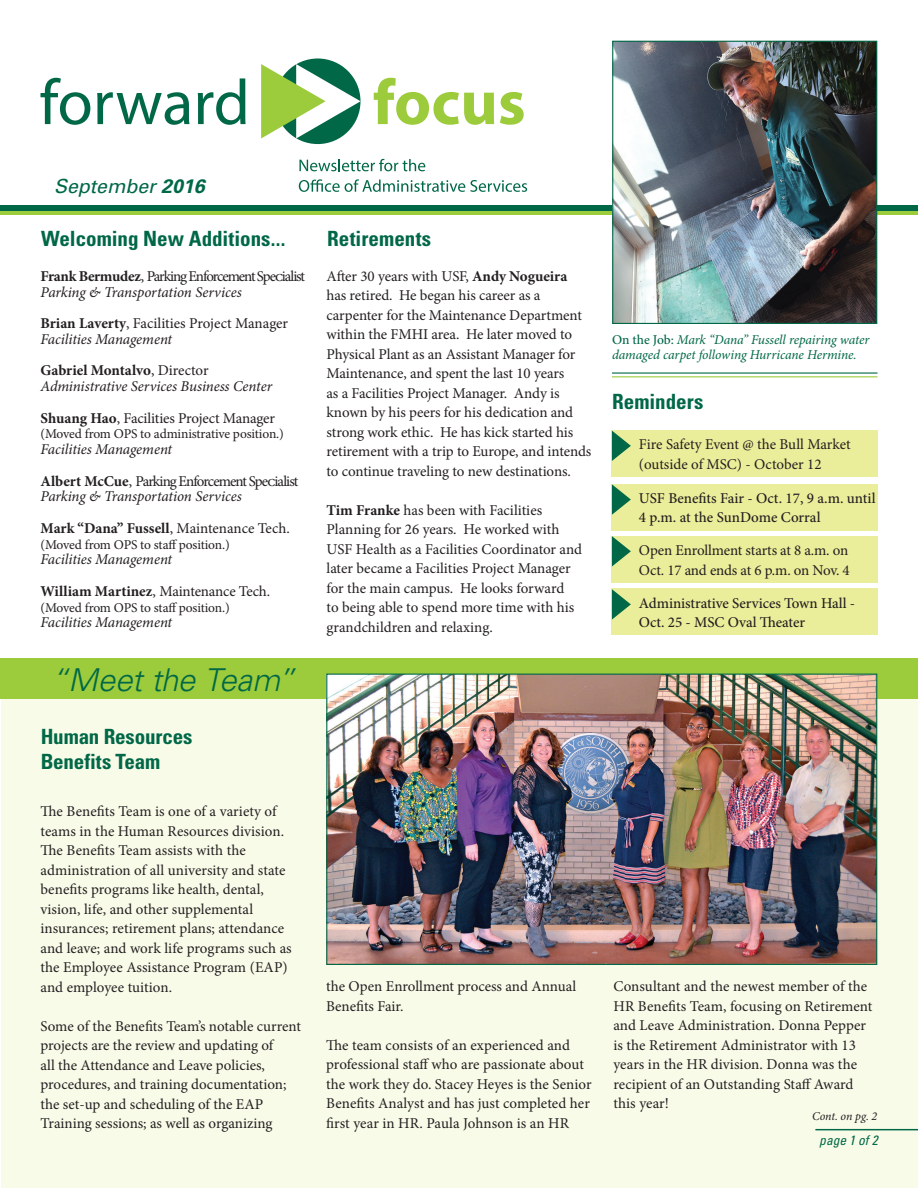
<style>
.page{position:relative;width:918px;height:1188px;background:#fff}
.page>*{position:absolute;margin:0;border:0;box-sizing:border-box;transform-origin:0 0}
.t1{font:italic 300 31.5px "Univers 45";letter-spacing:-.01em;color:#006847}
.t2{font:700 condensed 21px "Univers";color:#006847}
.t3{font:italic 19.5px "Univers 55";color:#006847}
.t4{font:15px/19.5px "Minion Pro";letter-spacing:-.005em;color:#231f20}
.t5{font:italic 15px "Minion Pro";letter-spacing:-.01em;color:#231f20}
.t6{font:500 15px/19.5px "Minion Pro";letter-spacing:-.005em;color:#231f20}
.t7{font:700 15px "Minion Pro";color:#231f20}
.t8{font:15px "Minion Pro";letter-spacing:-.07em;color:#231f20}
.t9{font:15px "Minion Pro";letter-spacing:-.06em;color:#231f20}
.t10{font:13.5px "Minion Pro";letter-spacing:-.015em;color:#231f20}
.t11{font:italic 13.5px/15px "Minion Pro";letter-spacing:-.005em;color:#006847}
.t12{font:italic condensed 13.5px "Univers";color:#006947}
.t13{font:italic 12px "Minion Pro";letter-spacing:-.01em;color:#231f20}
.s1{font-family:"Univers";font-weight:700}
.s2{font-weight:700}
.s3{font-weight:400}
.s4{font-weight:500;font-style:normal}
</style>
<div class="page">
<div style="left:1px;top:661px;width:917px;height:527px;background:#f9fbe9"></div>
<hr style="left:815px;top:1129px;width:103px;height:1px;background:#006847">
<div style="left:0;top:210px;width:918px;height:5px;background:#9ccb3b"></div>
<div style="left:0;top:205px;width:918px;height:6px;background:#006847"></div>
<div style="left:0;top:658px;width:918px;height:41px;background:#9ccb3b"></div>
<svg style="left:40px;top:78px;width:50px;height:47px"></svg>
<svg style="left:97px;top:92px;width:92px;height:33px"></svg>
<svg style="left:198px;top:78px;width:48px;height:47px"></svg>
<svg style="left:374px;top:78px;width:120px;height:47px"></svg>
<svg style="left:500px;top:92px;width:24px;height:33px"></svg>
<div style="left:275px;top:58px;width:86px;height:86px;background:#006847;border-radius:50%"></div>
<svg style="left:261px;top:64px;width:100px;height:74px"></svg>
<svg style="left:299px;top:159px;width:126px;height:12px"></svg>
<svg style="left:299px;top:179px;width:228px;height:13px"></svg>
<img style="left:614px;top:43px;width:261px;height:279px">
<div style="left:612px;top:41px;width:265px;height:283px;border:1px solid #006847"></div>
<img style="left:328px;top:676px;width:547px;height:287px">
<div style="left:326px;top:674px;width:551px;height:291px;border:1px solid #006847"></div>
<hr style="left:612px;top:372px;width:266px;height:2px;background:#006847">
<hr style="left:612px;top:376px;width:266px;height:1px;background:#9ccb3b">
<div style="left:612px;top:430px;width:266px;height:47px;background:#eaed99"></div>
<div style="left:612px;top:484px;width:266px;height:46px;background:#eaed99"></div>
<div style="left:612px;top:589px;width:266px;height:46px;background:#eaed99"></div>
<div style="left:612px;top:536px;width:266px;height:47px;background:#eaed99"></div>
<svg style="left:612px;top:431px;width:19px;height:30px"></svg>
<svg style="left:612px;top:484px;width:19px;height:31px"></svg>
<svg style="left:612px;top:589px;width:19px;height:31px"></svg>
<svg style="left:612px;top:536px;width:19px;height:30px"></svg>
<p class="t3" style="left:54px;top:174px;width:152px">September <span class="s1">2016</span></p>
<p class="t2" style="left:41px;top:226px;width:246px">Welcoming New Additions...</p>
<p class="t8" style="left:40px;top:266px;width:266px"><span class="s2">Frank Bermudez</span>, Parking Enforcement Specialist</p>
<p class="t5" style="left:40px;top:282px;width:203px">Parking &amp; Transportation Services</p>
<p class="t4" style="left:40px;top:314px;width:249px"><span class="s2">Brian Laverty</span>, Facilities Project Manager</p>
<p class="t5" style="left:40px;top:329px;width:133px">Facilities Management</p>
<p class="t7" style="left:40px;top:360px;width:170px">Gabriel Montalvo<span class="s3">, Director</span></p>
<p class="t5" style="left:40px;top:376px;width:233px">Administrative Services Business Center</p>
<p class="t4" style="left:40px;top:408px;width:236px"><span class="s2">Shuang Hao</span>, Facilities Project Manager</p>
<p class="t10" style="left:40px;top:425px;width:245px">(Moved from OPS to administrative position.)</p>
<p class="t5" style="left:40px;top:439px;width:133px">Facilities Management</p>
<p class="t9" style="left:40px;top:471px;width:259px"><span class="s2">Albert McCue</span>, Parking Enforcement Specialist</p>
<p class="t5" style="left:40px;top:486px;width:203px">Parking &amp; Transportation Services</p>
<p class="t7" style="left:40px;top:517px;width:251px">Mark “Dana” Fussell<span class="s3">, Maintenance Tech.</span></p>
<p class="t10" style="left:40px;top:535px;width:191px">(Moved from OPS to staff position.)</p>
<p class="t5" style="left:40px;top:549px;width:133px">Facilities Management</p>
<p class="t4" style="left:40px;top:581px;width:231px"><span class="s2">William Martinez</span>, Maintenance Tech.</p>
<p class="t10" style="left:40px;top:598px;width:191px">(Moved from OPS to staff position.)</p>
<p class="t5" style="left:40px;top:612px;width:133px">Facilities Management</p>
<p class="t1" style="left:51px;top:660px;width:245px">“Meet the Team”</p>
<p class="t2" style="left:41px;top:724px;width:153px">Human Resources</p>
<p class="t2" style="left:41px;top:749px;width:121px">Benefits Team</p>
<p class="t4" style="left:40px;top:802px;width:253px">The Benefits Team is one of a variety of teams in the Human Resources division.<br>The Benefits Team assists with the administration of all university and state benefits programs like health, dental, vision, life, and other supplemental insurances; retirement plans; attendance and leave; and work life programs such as the Employee Assistance Program (EAP) and employee tuition.</p>
<p class="t4" style="left:40px;top:1016px;width:262px">Some of the Benefits Team’s notable current projects are the review and updating of<br>all the Attendance and Leave policies, procedures, and training documentation; the set-up and scheduling of the EAP Training sessions; as well as organizing</p>
<p class="t2" style="left:327px;top:226px;width:106px">Retirements</p>
<p class="t4" style="left:327px;top:266px;width:266px">After 30 years with USF, <span class="s2">Andy Nogueira<br></span>has retired. He began his career as a carpenter for the Maintenance Department within the FMHI area. He later moved to Physical Plant as an Assistant Manager for Maintenance, and spent the last 10 years<br>as a Facilities Project Manager. Andy is known by his peers for his dedication and strong work ethic. He has kick started his retirement with a trip to Europe, and intends to continue traveling to new destinations.</p>
<p class="t4" style="left:327px;top:500px;width:257px"><span class="s2">Tim Franke</span> has been with Facilities Planning for 26 years. He worked with USF Health as a Facilities Coordinator and later became a Facilities Project Manager for the main campus. He looks forward<br>to being able to spend more time with his grandchildren and relaxing.</p>
<p class="t11" style="left:612px;top:332px;width:259px"><span class="s4">On the Job:</span> Mark “Dana” Fussell repairing water damaged carpet following Hurricane Hermine.</p>
<p class="t2" style="left:612px;top:389px;width:93px">Reminders</p>
<p class="t4" style="left:639px;top:435px;width:213px">Fire Safety Event @ the Bull Market (outside of MSC) - October 12</p>
<p class="t6" style="left:639px;top:488px;width:238px">USF Benefits Fair - Oct. 17, 9 a.m. until<br>4 p.m. at the SunDome Corral</p>
<p class="t4" style="left:639px;top:541px;width:211px">Open Enrollment starts at 8 a.m. on</p>
<p class="t4" style="left:639px;top:560px;width:212px">Oct. 17 and ends at 6 p.m. on Nov. 4</p>
<p class="t6" style="left:639px;top:593px;width:218px">Administrative Services Town Hall -</p>
<p class="t6" style="left:639px;top:613px;width:168px">Oct. 25 - MSC Oval Theater</p>
<p class="t4" style="left:326px;top:977px;width:252px">the Open Enrollment process and Annual<br>Benefits Fair.</p>
<p class="t4" style="left:326px;top:1036px;width:267px">The team consists of an experienced and professional staff who are passionate about the work they do. Stacey Heyes is the Senior Benefits Analyst and has just completed her first year in HR. Paula Johnson is an HR</p>
<p class="t4" style="left:613px;top:977px;width:261px">Consultant and the newest member of the HR Benefits Team, focusing on Retirement and Leave Administration. Donna Pepper is the Retirement Administrator with 13 years in the HR division. Donna was the recipient of an Outstanding Staff Award this year!</p>
<p class="t13" style="left:812px;top:1108px;width:67px">Cont. on pg. 2</p>
<p class="t12" style="left:819px;top:1131px;width:60px">page 1 of 2</p>
</div>
